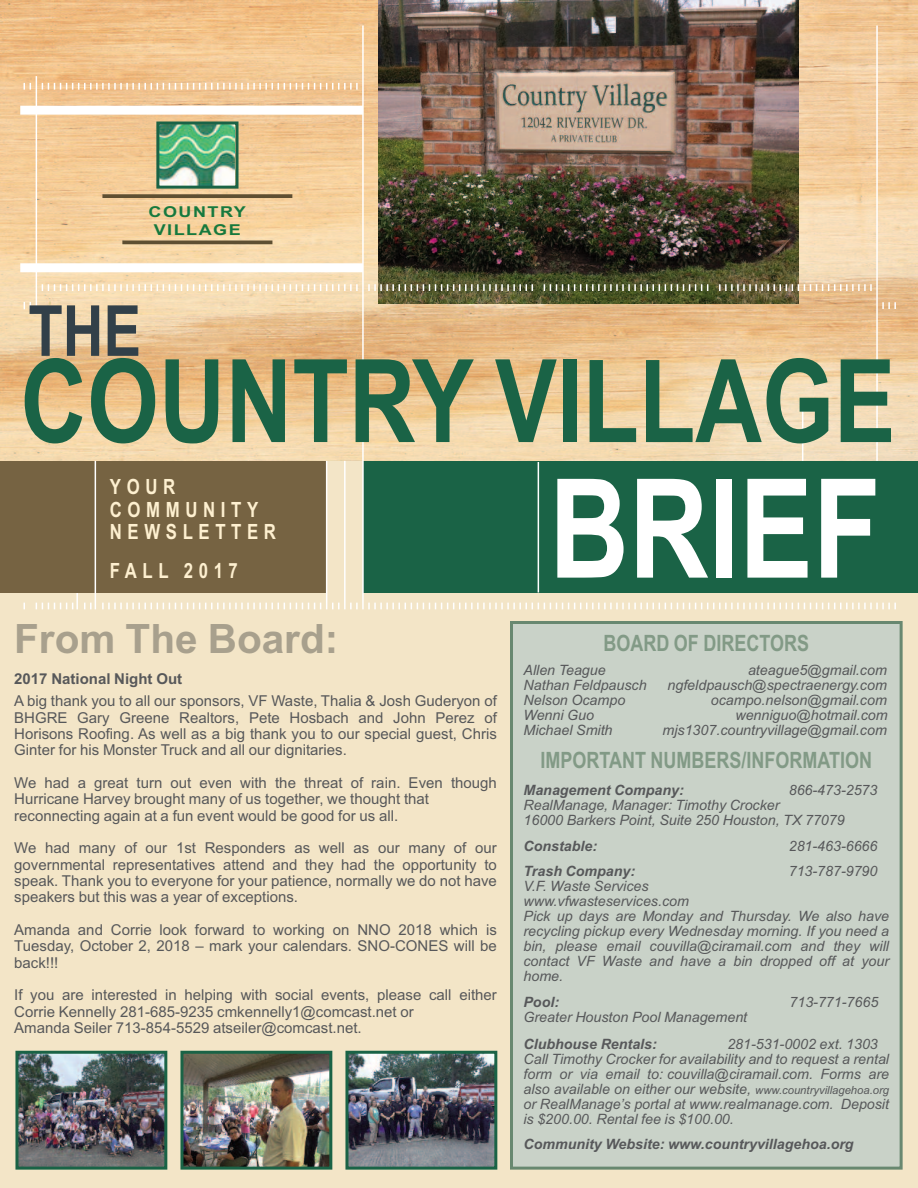
<style>
.page{position:relative;width:918px;height:1188px;background:#fff}
.page>*{position:absolute;margin:0;border:0;box-sizing:border-box;transform-origin:0 0}
.t1{font:700 138px "Arial";color:#fff;scale:.8 1}
.t2{font:700 115.5px "Arial";color:#1a6346;scale:.8 1}
.t3{font:700 70.5px "Arial";color:#324049;scale:.8 1}
.t4{font:700 40.5px "Arial";color:#a8a08d}
.t5{font:700 22.5px "Arial";color:#829a86;scale:.8 1}
.t6{font:700 21px/22.5px "Arial";letter-spacing:.335em;color:#fef0d0;scale:.8 1}
.t7{font:15px/16.4px "Arial";color:#57585a;text-align:justify}
.t8{font:700 15px "Arial";color:#57585a}
.t9{font:700 15px/18px "Arial";letter-spacing:.085em;color:#16793e;text-align:center;scale:1.2 1}
.t10{font:italic 14.25px/15px "Arial";color:#57585a}
.t11{font:italic 700 14.25px "Arial";color:#57585a}
.s1{font-size:11.25px}
</style>
<div class="page">
<img style="left:0;top:0;width:918px;height:461px">
<div style="left:0;top:461px;width:918px;height:727px;background:#f3e5c7"></div>
<img style="left:379px;top:0;width:420px;height:304px">
<div style="left:513px;top:624px;width:387px;height:543px;background:#c9d2c8"></div>
<div style="left:510px;top:621px;width:393px;height:549px;border:3px solid #688870"></div>
<svg style="left:24px;top:302px;width:7px;height:7px"></svg>
<hr style="left:36px;top:76px;width:1px;height:233px;background:#fff">
<svg style="left:42px;top:284px;width:316px;height:7px;background:#f8e6c8"></svg>
<svg style="left:36px;top:603px;width:37px;height:6px"></svg>
<hr style="left:76px;top:461px;width:2px;height:148px;background:#fff">
<svg style="left:84px;top:603px;width:8px;height:6px"></svg>
<svg style="left:102px;top:603px;width:219px;height:6px"></svg>
<svg style="left:332px;top:603px;width:8px;height:6px"></svg>
<hr style="left:344px;top:461px;width:2px;height:148px;background:#fff">
<svg style="left:350px;top:603px;width:8px;height:6px"></svg>
<svg style="left:368px;top:603px;width:528px;height:6px"></svg>
<svg style="left:24px;top:83px;width:7px;height:7px"></svg>
<svg style="left:42px;top:83px;width:316px;height:7px;background:#f4d2aa"></svg>
<svg style="left:368px;top:284px;width:165px;height:7px"></svg>
<svg style="left:544px;top:284px;width:164px;height:7px"></svg>
<svg style="left:719px;top:284px;width:153px;height:7px"></svg>
<hr style="left:876px;top:25px;width:2px;height:436px;background:#fff">
<svg style="left:882px;top:302px;width:14px;height:7px"></svg>
<hr style="left:122px;top:241px;width:150px;height:3px;background:#5e4f32">
<svg style="left:102px;top:194px;width:190px;height:4px"></svg>
<div style="left:20px;top:263px;width:343px;height:9px;background:#fff"></div>
<div style="left:20px;top:106px;width:343px;height:9px;background:#fff"></div>
<hr style="left:802px;top:404px;width:1px;height:57px;background:#fff">
<div style="left:538px;top:461px;width:380px;height:131px;background:#1a6346"></div>
<div style="left:363px;top:461px;width:175px;height:131px;background:#1a6346"></div>
<div style="left:0;top:461px;width:325px;height:131px;background:#766342"></div>
<hr style="left:326px;top:461px;width:1px;height:148px;background:#fff">
<hr style="left:95px;top:461px;width:1px;height:148px;background:#fff">
<hr style="left:538px;top:462px;width:1px;height:130px;background:#fff">
<hr style="left:362px;top:25px;width:2px;height:584px;background:#fff">
<img style="left:160px;top:126px;width:75px;height:59px">
<div style="left:156px;top:122px;width:83px;height:67px;border:3px solid #1a6346"></div>
<img style="left:19px;top:1055px;width:144px;height:111px">
<div style="left:15px;top:1051px;width:152px;height:119px;border:3px solid #1a6346"></div>
<img style="left:184px;top:1055px;width:144px;height:111px">
<div style="left:180px;top:1051px;width:152px;height:119px;border:3px solid #1a6346"></div>
<img style="left:349px;top:1055px;width:144px;height:111px">
<div style="left:345px;top:1051px;width:152px;height:119px;border:3px solid #1a6346"></div>
<p class="t9" style="left:149px;top:203px;width:83px">COUNTRY<br>VILLAGE</p>
<h3 class="t3" style="left:28px;top:290px;width:143px">THE</h3>
<h2 class="t2" style="left:20px;top:335px;width:1096px">COUNTRY VILLAGE</h2>
<h3 class="t6" style="left:110px;top:476px;width:209px">YOUR<br>COMMUNITY<br>NEWSLETTER</h3>
<h3 class="t6" style="left:110px;top:560px;width:162px">FALL 2017</h3>
<h1 class="t1" style="left:549px;top:449px;width:416px">BRIEF</h1>
<h3 class="t4" style="left:14px;top:616px;width:326px">From The Board:</h3>
<h3 class="t5" style="left:603px;top:630px;width:259px">BOARD OF DIRECTORS</h3>
<p class="t10" style="left:524px;top:663px;width:84px">Allen Teague</p>
<p class="t10" style="left:748px;top:663px;width:140px">ateague5@gmail.com</p>
<p class="t10" style="left:523px;top:678px;width:125px">Nathan Feldpausch</p>
<p class="t10" style="left:668px;top:678px;width:221px">ngfeldpausch@spectraenergy.com</p>
<p class="t10" style="left:523px;top:693px;width:103px">Nelson Ocampo</p>
<p class="t10" style="left:711px;top:693px;width:178px">ocampo.nelson@gmail.com</p>
<p class="t10" style="left:523px;top:708px;width:72px">Wenni Guo</p>
<p class="t10" style="left:735px;top:708px;width:154px">wenniguo@hotmail.com</p>
<p class="t10" style="left:523px;top:723px;width:91px">Michael Smith</p>
<p class="t10" style="left:663px;top:723px;width:226px">mjs1307.countryvillage@gmail.com</p>
<h3 class="t5" style="left:540px;top:747px;width:416px">IMPORTANT NUMBERS/INFORMATION</h3>
<p class="t11" style="left:524px;top:782px;width:162px">Management Company:</p>
<p class="t10" style="left:789px;top:783px;width:90px">866-473-2573</p>
<p class="t10" style="left:523px;top:798px;width:323px">RealManage, Manager: Timothy Crocker<br>16000 Barkers Point, Suite 250 Houston, TX 77079</p>
<p class="t11" style="left:523px;top:837px;width:75px">Constable:</p>
<p class="t10" style="left:789px;top:838px;width:90px">281-463-6666</p>
<p class="t11" style="left:523px;top:863px;width:113px">Trash Company:</p>
<p class="t10" style="left:789px;top:864px;width:90px">713-787-9790</p>
<p class="t10" style="left:523px;top:879px;width:367px">V.F. Waste Services<br>www.vfwasteservices.com<br>Pick up days are Monday and Thursday. We also have recycling pickup every Wednesday morning. If you need a bin, please email couvilla@ciramail.com and they will contact VF Waste and have a bin dropped off at your home.</p>
<p class="t11" style="left:523px;top:993px;width:37px">Pool:</p>
<p class="t10" style="left:790px;top:994px;width:90px">713-771-7665</p>
<p class="t10" style="left:523px;top:1009px;width:225px">Greater Houston Pool Management</p>
<p class="t11" style="left:523px;top:1035px;width:135px">Clubhouse Rentals:</p>
<p class="t8" style="left:14px;top:670px;width:169px">2017 National Night Out</p>
<p class="t7" style="left:14px;top:693px;width:484px">A big thank you to all our sponsors, VF Waste, Thalia &amp; Josh Guderyon of BHGRE Gary Greene Realtors, Pete Hosbach and John Perez of Horisons Roofing. As well as a big thank you to our special guest, Chris Ginter for his Monster Truck and all our dignitaries.</p>
<p class="t7" style="left:14px;top:775px;width:484px;text-align:left">We had a great turn out even with the threat of rain. Even though<br>Hurricane Harvey brought many of us together, we thought that reconnecting again at a fun event would be good for us all.</p>
<p class="t7" style="left:14px;top:840px;width:484px">We had many of our 1st Responders as well as our many of our governmental representatives attend and they had the opportunity to speak. Thank you to everyone for your patience, normally we do not have speakers but this was a year of exceptions.</p>
<p class="t7" style="left:14px;top:922px;width:484px">Amanda and Corrie look forward to working on NNO 2018 which is Tuesday, October 2, 2018 – mark your calendars. SNO-CONES will be back!!!</p>
<p class="t7" style="left:14px;top:987px;width:484px;text-align:left">If you are interested in helping with social events, please call either<br>Corrie Kennelly 281-685-9235 cmkennelly1@comcast.net or<br>Amanda Seiler 713-854-5529 atseiler@comcast.net.</p>
<p class="t10" style="left:523px;top:1036px;width:367px;text-indent:204px">281-531-0002 ext. 1303<br>Call Timothy Crocker for availability and to request a rental form or via email to: couvilla@ciramail.com. Forms are also available on either our website, <span class="s1">www.countryvillagehoa.org </span>or RealManage’s portal at www.realmanage.com. Deposit is $200.00. Rental fee is $100.00.</p>
<p class="t11" style="left:523px;top:1136px;width:332px">Community Website: www.countryvillagehoa.org</p>
</div>
